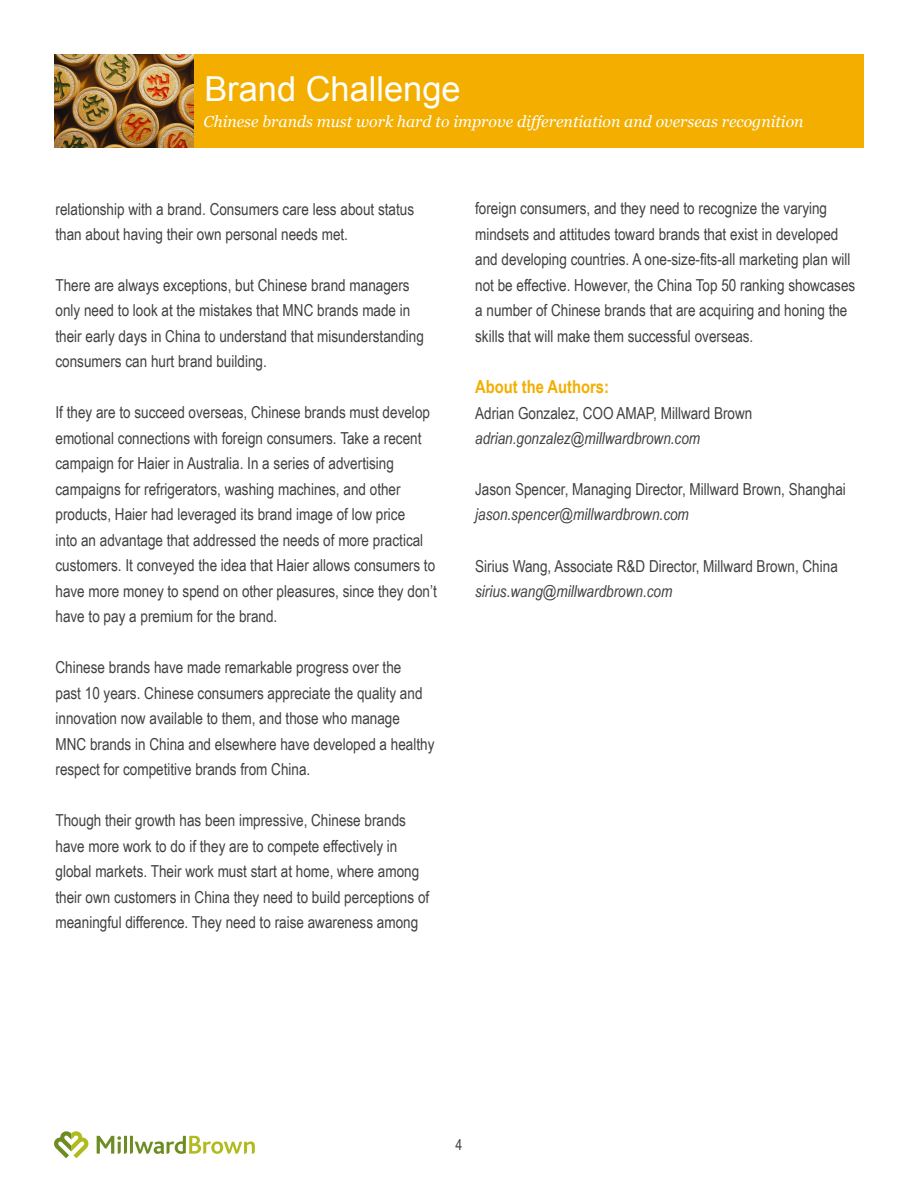
<style>
.page{position:relative;width:918px;height:1188px;background:#fff}
.page>*{position:absolute;margin:0;border:0;box-sizing:border-box;transform-origin:0 0}
.t1{font:34.35px "Arial";color:#fff}
.t2{font:700 18px "Arial Narrow";color:#f3ae00}
.t3{font:16.5px/25.5px "Arial Narrow";color:#414042}
.t4{font:italic 16.5px "Arial Narrow";color:#414042}
.t5{font:italic 15.9px "Georgia";color:#fff}
.t6{font:15px "Arial Narrow";color:#414042}
</style>
<div class="page">
<svg style="left:54px;top:1131px;width:35px;height:27px"></svg>
<svg style="left:97px;top:1136px;width:158px;height:18px"></svg>
<div style="left:54px;top:54px;width:810px;height:93px;background:#f3ae00"></div>
<img style="left:54px;top:54px;width:140px;height:93px">
<h1 class="t1" style="left:204px;top:66px;width:258px">Brand Challenge</h1>
<p class="t5" style="left:204px;top:111px;width:602px">Chinese brands must work hard to improve differentiation and overseas recognition</p>
<p class="t3" style="left:55px;top:195px;width:360px">relationship with a brand. Consumers care less about status than about having their own personal needs met.</p>
<p class="t3" style="left:55px;top:272px;width:370px">There are always exceptions, but Chinese brand managers only need to look at the mistakes that MNC brands made in their early days in China to understand that misunderstanding consumers can hurt brand building.</p>
<p class="t3" style="left:55px;top:399px;width:383px">If they are to succeed overseas, Chinese brands must develop emotional connections with foreign consumers. Take a recent campaign for Haier in Australia. In a series of advertising campaigns for refrigerators, washing machines, and other products, Haier had leveraged its brand image of low price<br>into an advantage that addressed the needs of more practical customers. It conveyed the idea that Haier allows consumers to have more money to spend on other pleasures, since they don’t have to pay a premium for the brand.</p>
<p class="t3" style="left:55px;top:654px;width:381px">Chinese brands have made remarkable progress over the<br>past 10 years. Chinese consumers appreciate the quality and innovation now available to them, and those who manage MNC brands in China and elsewhere have developed a healthy respect for competitive brands from China.</p>
<p class="t3" style="left:55px;top:807px;width:375px">Though their growth has been impressive, Chinese brands have more work to do if they are to compete effectively in global markets. Their work must start at home, where among their own customers in China they need to build perceptions of meaningful difference. They need to raise awareness among</p>
<p class="t3" style="left:475px;top:195px;width:382px">foreign consumers, and they need to recognize the varying mindsets and attitudes toward brands that exist in developed and developing countries. A one-size-fits-all marketing plan will not be effective. However, the China Top 50 ranking showcases a number of Chinese brands that are acquiring and honing the skills that will make them successful overseas.</p>
<p class="t2" style="left:475px;top:373px;width:135px">About the Authors:</p>
<p class="t3" style="left:475px;top:399px;width:279px">Adrian Gonzalez, COO AMAP, Millward Brown</p>
<p class="t4" style="left:475px;top:427px;width:227px">adrian.gonzalez@millwardbrown.com</p>
<p class="t3" style="left:475px;top:476px;width:372px">Jason Spencer, Managing Director, Millward Brown, Shanghai</p>
<p class="t4" style="left:475px;top:503px;width:215px">jason.spencer@millwardbrown.com</p>
<p class="t3" style="left:475px;top:552px;width:364px">Sirius Wang, Associate R&amp;D Director, Millward Brown, China</p>
<p class="t4" style="left:475px;top:580px;width:199px">sirius.wang@millwardbrown.com</p>
<p class="t6" style="left:456px;top:1134px;width:8px">4</p>
</div>
